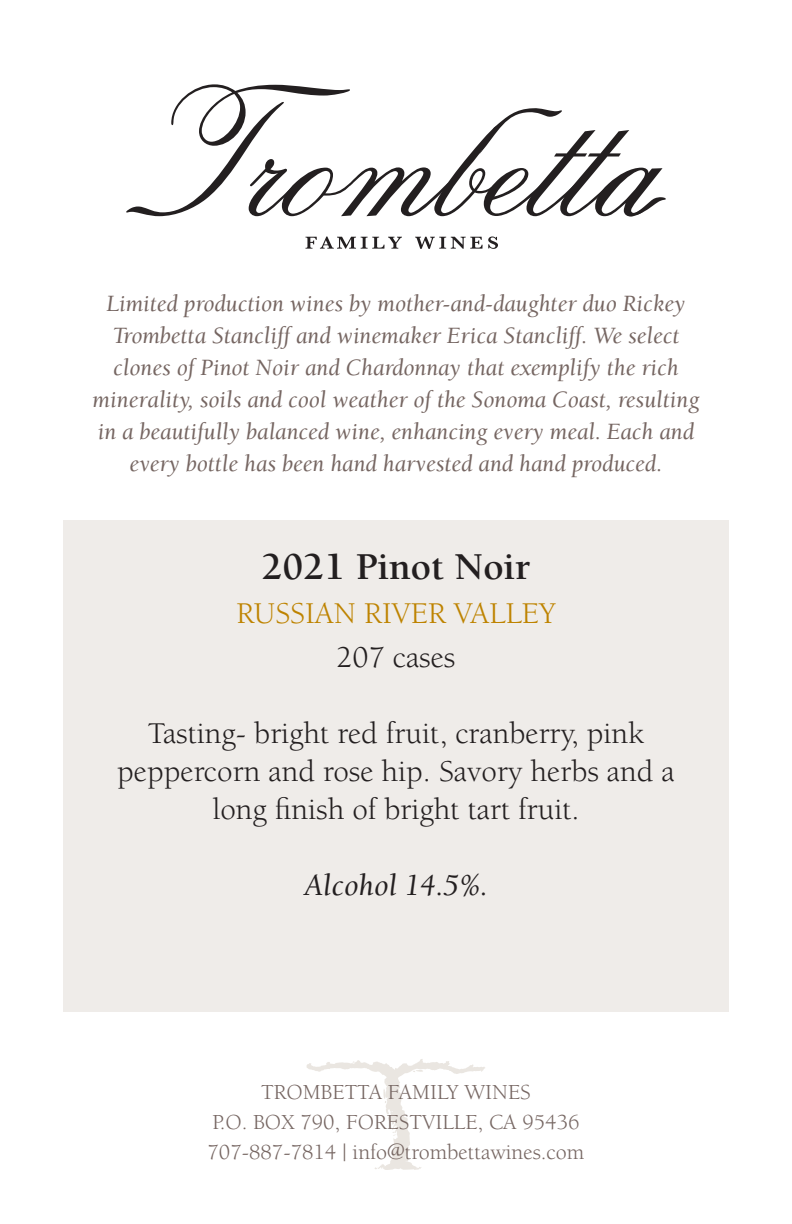
<style>
.page{position:relative;width:792px;height:1224px;background:#fff}
.page>*{position:absolute;margin:0;border:0;box-sizing:border-box;transform-origin:0 0}
.t1{font:700 39px "Berkeley Std";color:#231f20}
.t2{font:31px/38px "Berkeley Std";color:#231f20;text-align:center}
.t3{font:31px "Berkeley Std";color:#be8300}
.t4{font:italic 31px "Berkeley Std";color:#231f20}
.t5{font:italic 24px/32px "Berkeley Std";color:#766662;text-align:center}
.t6{font:22px "Berkeley Std";color:#766662}
</style>
<div class="page">
<div style="left:63px;top:520px;width:666px;height:492px;background:#efece9"></div>
<svg style="left:306px;top:1059px;width:179px;height:111px"></svg>
<svg style="left:126px;top:84px;width:540px;height:133px"></svg>
<svg style="left:305px;top:236px;width:97px;height:13px"></svg>
<svg style="left:415px;top:237px;width:83px;height:12px"></svg>
<p class="t5" style="left:93px;top:288px;width:608px">Limited production wines by mother-and-daughter duo Rickey Trombetta Stancliff and winemaker Erica Stancliff. We select clones of Pinot Noir and Chardonnay that exemplify the rich minerality, soils and cool weather of the Sonoma Coast, resulting in a beautifully balanced wine, enhancing every meal. Each and every bottle has been hand harvested and hand produced.</p>
<p class="t1" style="left:262px;top:546px;width:270px">2021 Pinot Noir</p>
<p class="t3" style="left:236px;top:597px;width:321px">RUSSIAN RIVER VALLEY</p>
<p class="t2" style="left:337px;top:639px;width:120px">207 cases</p>
<p class="t2" style="left:117px;top:715px;width:559px">Tasting- bright red fruit, cranberry, pink peppercorn and rose hip. Savory herbs and a long finish of bright tart fruit.</p>
<p class="t4" style="left:304px;top:869px;width:185px">Alcohol 14.5%.</p>
<p class="t6" style="left:261px;top:1081px;width:271px">TROMBETTA FAMILY WINES</p>
<p class="t6" style="left:212px;top:1111px;width:369px">P.O. BOX 790, FORESTVILLE, CA 95436</p>
<p class="t6" style="left:208px;top:1141px;width:378px">707-887-7814 | info@trombettawines.com</p>
</div>
